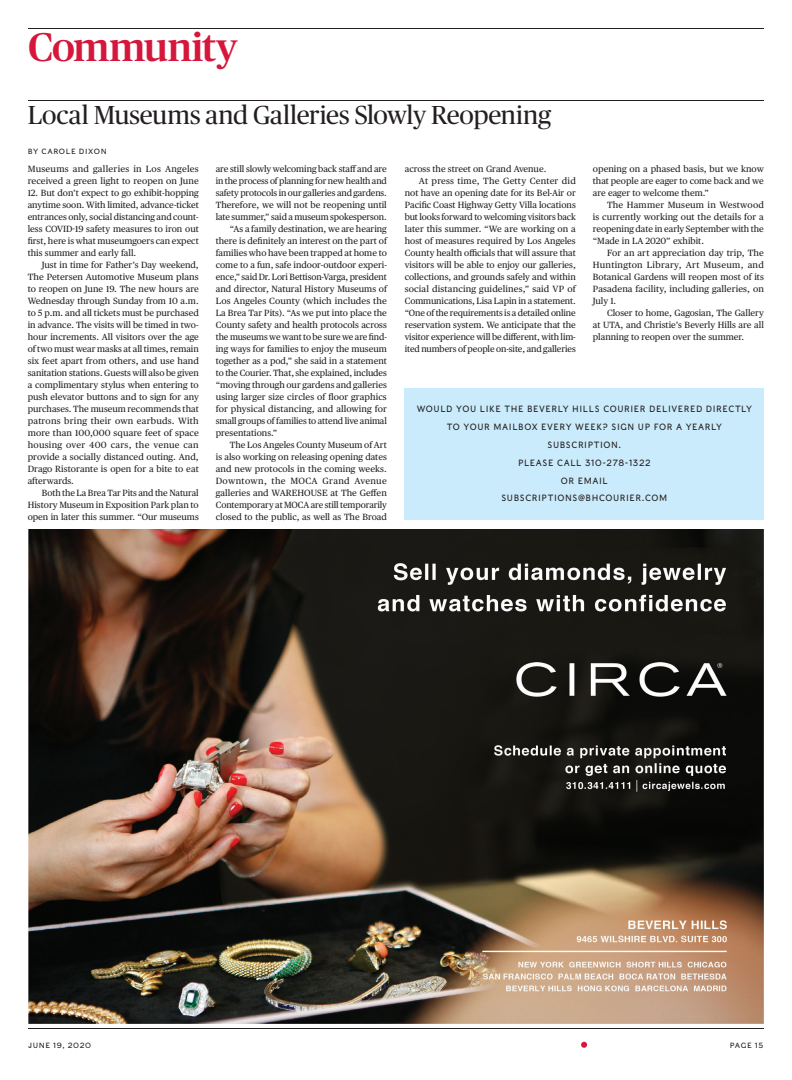
<style>
.page{position:relative;width:792px;height:1080px;background:#fff}
.page>*{position:absolute;margin:0;border:0;box-sizing:border-box;transform-origin:0 0}
.t1{font:500 40px "Publico";letter-spacing:-.01em;color:#d5173b}
.t2{font:26px "Publico Headline";letter-spacing:-.005em;color:#231f20}
.t3{font:9px/12px "Publico Text";color:#231f20;text-align:justify}
.t4{font:9px/18px "Caslons Egyptian";letter-spacing:.07em;color:#231f20;text-align:center;scale:.94 1}
.t5{font:9px "Publico Text";letter-spacing:.02em;color:#231f20}
.t6{font:9px "Publico Text";letter-spacing:.035em;color:#231f20}
.t7{font:7.5px "Caslons Egyptian";letter-spacing:.08em;color:#231f20}
</style>
<div class="page">
<hr style="left:28px;top:1029px;width:736px;height:1px;background:#231f20">
<hr style="left:28px;top:28px;width:735px;height:1px;background:#231f20">
<hr style="left:28px;top:100px;width:735px;height:1px;background:#231f20">
<svg style="left:581px;top:1042px;width:6px;height:6px"></svg>
<img style="left:29px;top:530px;width:735px;height:493px">
<div style="left:405px;top:388px;width:359px;height:132px;background:#caebfb"></div>
<h1 class="t1" style="left:28px;top:31px;width:211px">Community</h1>
<h2 class="t2" style="left:28px;top:105px;width:525px">Local Museums and Galleries Slowly Reopening</h2>
<p class="t7" style="left:28px;top:149px;width:80px">BY CAROLE DIXON</p>
<p class="t3" style="left:28px;top:164px;width:173px">Museums and galleries in Los Angeles received a green light to reopen on June</p>
<p class="t3" style="left:28px;top:188px;width:173px">12. But don’t expect to go exhibit-hopping anytime soon. With limited, advance-ticket entrances only, social distancing and count&shy;less COVID-19 safety measures to iron out first, here is what museumgoers can expect this summer and early fall.</p>
<p class="t3" style="left:28px;top:260px;width:173px;text-indent:14px">Just in time for Father’s Day weekend, The Petersen Automotive Museum plans to reopen on June 19. The new hours are Wednesday through Sunday from 10 a.m. to 5 p.m. and all tickets must be purchased in advance. The visits will be timed in two&shy;hour increments. All visitors over the age of two must wear masks at all times, remain six feet apart from others, and use hand sanitation stations. Guests will also be given a complimentary stylus when entering to push elevator buttons and to sign for any purchases. The museum recommends that patrons bring their own earbuds. With more than 100,000 square feet of space housing over 400 cars, the venue can provide a socially distanced outing. And, Drago Ristorante is open for a bite to eat afterwards.</p>
<p class="t3" style="left:28px;top:488px;width:173px;text-indent:14px">Both the La Brea Tar Pits and the Natural History Museum in Exposition Park plan to open in later this summer. “Our museums</p>
<p class="t3" style="left:216px;top:164px;width:173px">are still slowly welcoming back staff and are</p>
<p class="t3" style="left:216px;top:176px;width:173px">in the process of planning for new health and</p>
<p class="t3" style="left:216px;top:188px;width:173px">safety protocols in our galleries and gardens.</p>
<p class="t3" style="left:216px;top:200px;width:173px">Therefore, we will not be reopening until</p>
<p class="t3" style="left:216px;top:212px;width:173px">late summer,” said a museum spokesperson.</p>
<p class="t3" style="left:230px;top:224px;width:158px">“As a family destination, we are hearing</p>
<p class="t3" style="left:216px;top:236px;width:173px">there is definitely an interest on the part of</p>
<p class="t3" style="left:216px;top:248px;width:173px">families who have been trapped at home to</p>
<p class="t3" style="left:216px;top:260px;width:173px">come to a fun, safe indoor-outdoor experi-</p>
<p class="t3" style="left:216px;top:272px;width:173px">ence,” said Dr. Lori Bettison-Varga, president</p>
<p class="t3" style="left:216px;top:284px;width:173px">and director, Natural History Museums of</p>
<p class="t3" style="left:216px;top:296px;width:173px">Los Angeles County (which includes the</p>
<p class="t3" style="left:216px;top:308px;width:173px">La Brea Tar Pits). “As we put into place the</p>
<p class="t3" style="left:216px;top:320px;width:173px">County safety and health protocols across</p>
<p class="t3" style="left:216px;top:332px;width:173px">the museums we want to be sure we are find-</p>
<p class="t3" style="left:216px;top:344px;width:173px">ing ways for families to enjoy the museum</p>
<p class="t3" style="left:216px;top:356px;width:173px">together as a pod,” she said in a statement</p>
<p class="t3" style="left:216px;top:368px;width:173px">to the Courier. That, she explained, includes</p>
<p class="t3" style="left:216px;top:380px;width:173px">“moving through our gardens and galleries</p>
<p class="t3" style="left:216px;top:392px;width:173px">using larger size circles of floor graphics</p>
<p class="t3" style="left:216px;top:404px;width:173px">for physical distancing, and allowing for</p>
<p class="t3" style="left:216px;top:416px;width:173px">small groups of families to attend live animal</p>
<p class="t3" style="left:216px;top:428px;width:63px">presentations.”</p>
<p class="t3" style="left:230px;top:440px;width:158px">The Los Angeles County Museum of Art</p>
<p class="t3" style="left:216px;top:452px;width:173px">is also working on releasing opening dates</p>
<p class="t3" style="left:216px;top:464px;width:173px">and new protocols in the coming weeks.</p>
<p class="t6" style="left:216px;top:477px;width:173px">Downtown, the MOCA Grand Avenue</p>
<p class="t3" style="left:216px;top:488px;width:173px">galleries and WAREHOUSE at The Geffen</p>
<p class="t3" style="left:216px;top:500px;width:173px">Contemporary at MOCA are still temporarily</p>
<p class="t3" style="left:216px;top:512px;width:173px">closed to the public, as well as The Broad</p>
<p class="t3" style="left:405px;top:164px;width:143px">across the street on Grand Avenue.</p>
<p class="t5" style="left:419px;top:177px;width:158px">At press time, The Getty Center did</p>
<p class="t3" style="left:405px;top:188px;width:173px">not have an opening date for its Bel-Air or</p>
<p class="t3" style="left:405px;top:200px;width:173px">Pacific Coast Highway Getty Villa locations</p>
<p class="t3" style="left:405px;top:212px;width:173px">but looks forward to welcoming visitors back</p>
<p class="t3" style="left:405px;top:224px;width:173px">later this summer. “We are working on a</p>
<p class="t3" style="left:405px;top:236px;width:173px">host of measures required by Los Angeles</p>
<p class="t3" style="left:405px;top:248px;width:173px">County health officials that will assure that</p>
<p class="t3" style="left:405px;top:260px;width:173px">visitors will be able to enjoy our galleries,</p>
<p class="t3" style="left:405px;top:272px;width:173px">collections, and grounds safely and within</p>
<p class="t3" style="left:405px;top:284px;width:173px">social distancing guidelines,” said VP of</p>
<p class="t3" style="left:405px;top:296px;width:173px">Communications, Lisa Lapin in a statement.</p>
<p class="t3" style="left:405px;top:308px;width:173px">“One of the requirements is a detailed online</p>
<p class="t3" style="left:405px;top:320px;width:173px">reservation system. We anticipate that the</p>
<p class="t3" style="left:405px;top:332px;width:173px">visitor experience will be different, with lim-</p>
<p class="t3" style="left:405px;top:344px;width:173px">ited numbers of people on-site, and galleries</p>
<p class="t3" style="left:593px;top:164px;width:173px">opening on a phased basis, but we know that people are eager to come back and we are eager to welcome them.”</p>
<p class="t3" style="left:593px;top:200px;width:173px;text-indent:14px">The Hammer Museum in Westwood is currently working out the details for a reopening date in early September with the “Made in LA 2020” exhibit.</p>
<p class="t3" style="left:593px;top:248px;width:173px;text-indent:14px">For an art appreciation day trip, The Huntington Library, Art Museum, and Botanical Gardens will reopen most of its Pasadena facility, including galleries, on July 1.</p>
<p class="t3" style="left:593px;top:308px;width:173px;text-indent:14px">Closer to home, Gagosian, The Gallery at UTA, and Christie’s Beverly Hills are all planning to reopen over the summer.</p>
<p class="t4" style="left:417px;top:401px;width:358px">WOULD YOU LIKE THE BEVERLY HILLS COURIER DELIVERED DIRECTLY<br>TO YOUR MAILBOX EVERY WEEK? SIGN UP FOR A YEARLY<br>SUBSCRIPTION.<br>PLEASE CALL 310-278-1322<br>OR EMAIL</p>
<p class="t4" style="left:501px;top:490px;width:178px">SUBSCRIPTIONS@BHCOURIER.COM</p>
<p class="t7" style="left:28px;top:1043px;width:65px">JUNE 19, 2020</p>
<p class="t7" style="left:730px;top:1043px;width:35px">PAGE 15</p>
</div>
